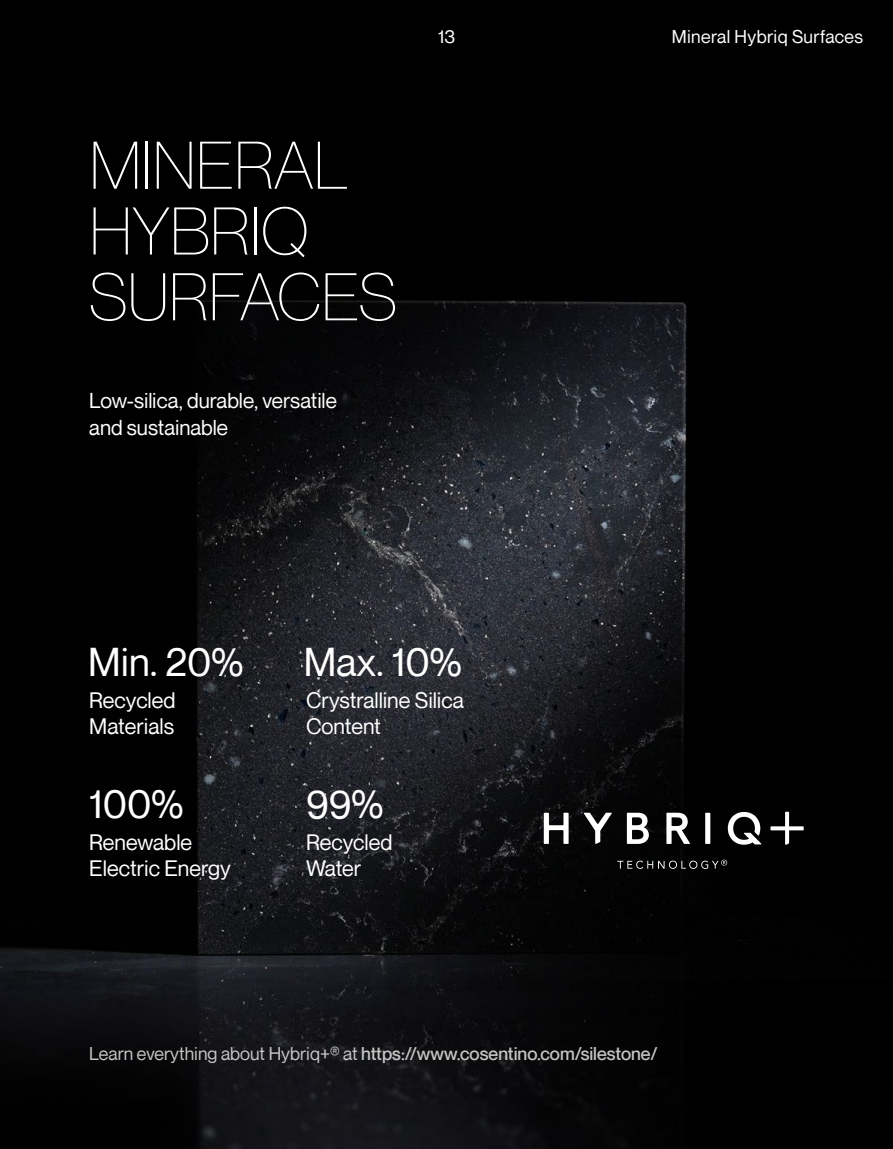
<style>
.page{position:relative;width:893px;height:1149px;background:#fff}
.page>*{position:absolute;margin:0;border:0;box-sizing:border-box;transform-origin:0 0}
.t1{font:300 65.7px/65.7px "Neue Montreal";color:#fff}
.t2{font:39.15px "Neue Montreal";color:#fff}
.t3{font:21.75px/26.1px "Neue Montreal";color:#fff}
.t4{font:21px/27px "Neue Montreal";color:#fff}
.t5{font:500 18px "Neue Montreal";color:#c5c5c5}
.t6{font:18px "Neue Montreal";letter-spacing:.02em;color:#fff}
.s1{font-weight:400}
</style>
<div class="page">
<img style="left:0;top:0;width:893px;height:1148px">
<svg style="left:617px;top:859px;width:110px;height:9px"></svg>
<svg style="left:584px;top:812px;width:28px;height:31px"></svg>
<svg style="left:544px;top:812px;width:25px;height:31px"></svg>
<svg style="left:627px;top:812px;width:22px;height:31px"></svg>
<svg style="left:666px;top:812px;width:24px;height:31px"></svg>
<div style="left:705px;top:812px;width:5px;height:31px;background:#fff"></div>
<svg style="left:728px;top:811px;width:33px;height:33px"></svg>
<svg style="left:770px;top:811px;width:34px;height:33px"></svg>
<h1 class="t1" style="left:89px;top:133px;width:310px">MINERAL<br>HYBRIQ<br>SURFACES</h1>
<p class="t4" style="left:89px;top:387px;width:249px">Low-silica, durable, versatile and sustainable</p>
<p class="t6" style="left:438px;top:25px;width:18px">13</p>
<p class="t6" style="left:672px;top:25px;width:193px">Mineral Hybriq Surfaces</p>
<h2 class="t2" style="left:88px;top:638px;width:157px">Min. 20%</h2>
<h2 class="t2" style="left:304px;top:638px;width:159px">Max. 10%</h2>
<p class="t3" style="left:89px;top:687px;width:88px">Recycled<br>Materials</p>
<p class="t3" style="left:306px;top:687px;width:159px">Crystralline Silica<br>Content</p>
<h2 class="t2" style="left:89px;top:780px;width:96px">100%</h2>
<p class="t3" style="left:89px;top:829px;width:143px">Renewable<br>Electric Energy</p>
<h2 class="t2" style="left:306px;top:780px;width:79px">99%</h2>
<p class="t3" style="left:306px;top:829px;width:88px">Recycled<br>Water</p>
<p class="t5" style="left:89px;top:1041px;width:570px"><span class="s1">Learn everything about Hybriq+® at</span> https://www.cosentino.com/silestone/</p>
</div>
